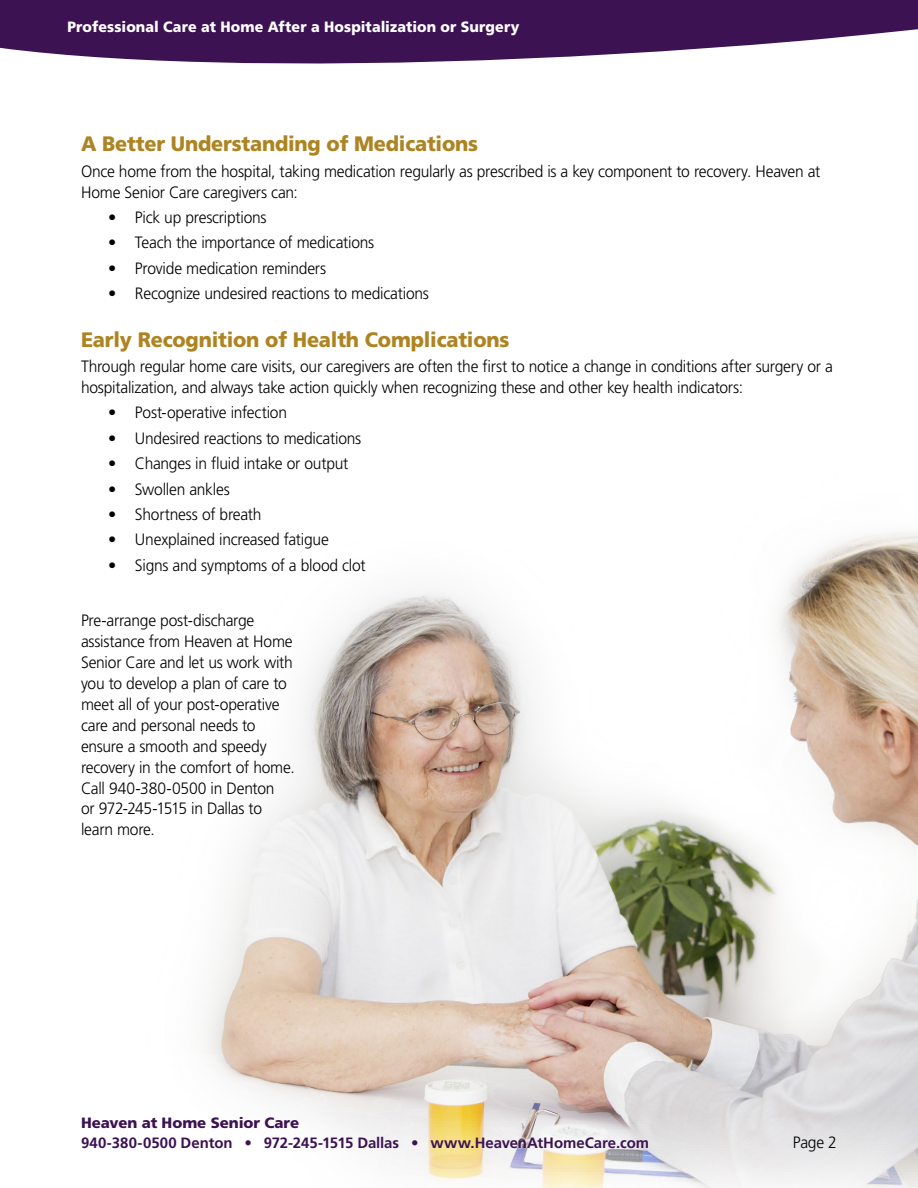
<style>
.page{position:relative;width:918px;height:1188px;background:#fff}
.page>*{position:absolute;margin:0;border:0;box-sizing:border-box;transform-origin:0 0}
.Subtitle_-_14_pt{font:900 20.85px "Frutiger";letter-spacing:-.01em;color:#ad8421;scale:.95 1}
.Body_Text{font:300 16.5px/20.9px "Frutiger";letter-spacing:-.015em;color:#000;scale:.95 1}
.Body_Text_Bulleted{font:300 16.5px "Frutiger";letter-spacing:-.015em;color:#000}
.t1{font:700 15px "Frutiger";letter-spacing:-.005em;color:#3c1252}
.t2{font:900 15px "Frutiger";letter-spacing:.005em;color:#fff;scale:.95 1}
.t3{font:900 15px "Frutiger";color:#3c1252}
</style>
<div class="page">
<img style="left:206px;top:531px;width:712px;height:657px">
<svg style="left:0;top:0;width:918px;height:64px;background:#5a366c"></svg>
<p class="t2" style="left:68px;top:18px;width:477px">Professional Care at Home After a Hospitalization or Surgery</p>
<p class="Subtitle_-_14_pt" style="left:81px;top:131px;width:420px">A Better Understanding of Medications</p>
<p class="Body_Text" style="left:81px;top:161px;width:780px">Once home from the hospital, taking medication regularly as prescribed is a key component to recovery. Heaven at<br>Home Senior Care caregivers can:</p>
<p class="Body_Text_Bulleted" style="left:108px;top:208px;width:160px">• Pick up prescriptions</p>
<p class="Body_Text_Bulleted" style="left:108px;top:233px;width:268px">• Teach the importance of medications</p>
<p class="Body_Text_Bulleted" style="left:108px;top:259px;width:220px">• Provide medication reminders</p>
<p class="Body_Text_Bulleted" style="left:108px;top:284px;width:322px">• Recognize undesired reactions to medications</p>
<p class="Subtitle_-_14_pt" style="left:81px;top:327px;width:453px">Early Recognition of Health Complications</p>
<p class="Body_Text" style="left:81px;top:356px;width:793px">Through regular home care visits, our caregivers are often the first to notice a change in conditions after surgery or a hospitalization, and always take action quickly when recognizing these and other key health indicators:</p>
<p class="Body_Text_Bulleted" style="left:108px;top:403px;width:181px">• Post-operative infection</p>
<p class="Body_Text_Bulleted" style="left:108px;top:429px;width:255px">• Undesired reactions to medications</p>
<p class="Body_Text_Bulleted" style="left:108px;top:454px;width:242px">• Changes in fluid intake or output</p>
<p class="Body_Text_Bulleted" style="left:108px;top:480px;width:123px">• Swollen ankles</p>
<p class="Body_Text_Bulleted" style="left:108px;top:505px;width:155px">• Shortness of breath</p>
<p class="Body_Text_Bulleted" style="left:108px;top:530px;width:222px">• Unexplained increased fatigue</p>
<p class="Body_Text_Bulleted" style="left:108px;top:556px;width:259px">• Signs and symptoms of a blood clot</p>
<p class="Body_Text" style="left:81px;top:610px;width:226px">Pre-arrange post-discharge assistance from Heaven at Home<br>Senior Care and let us work with you to develop a plan of care to meet all of your post‑operative care and personal needs to ensure a smooth and speedy recovery in the comfort of home.<br>Call 940-380-0500 in Denton<br>or 972-245-1515 in Dallas to learn more.</p>
<p class="t3" style="left:81px;top:1114px;width:220px">Heaven at Home Senior Care</p>
<p class="t1" style="left:81px;top:1133px;width:570px">940-380-0500 Denton • 972-245-1515 Dallas • www.HeavenAtHomeCare.com</p>
<p class="Body_Text" style="left:793px;top:1131px;width:48px">Page 2</p>
</div>
